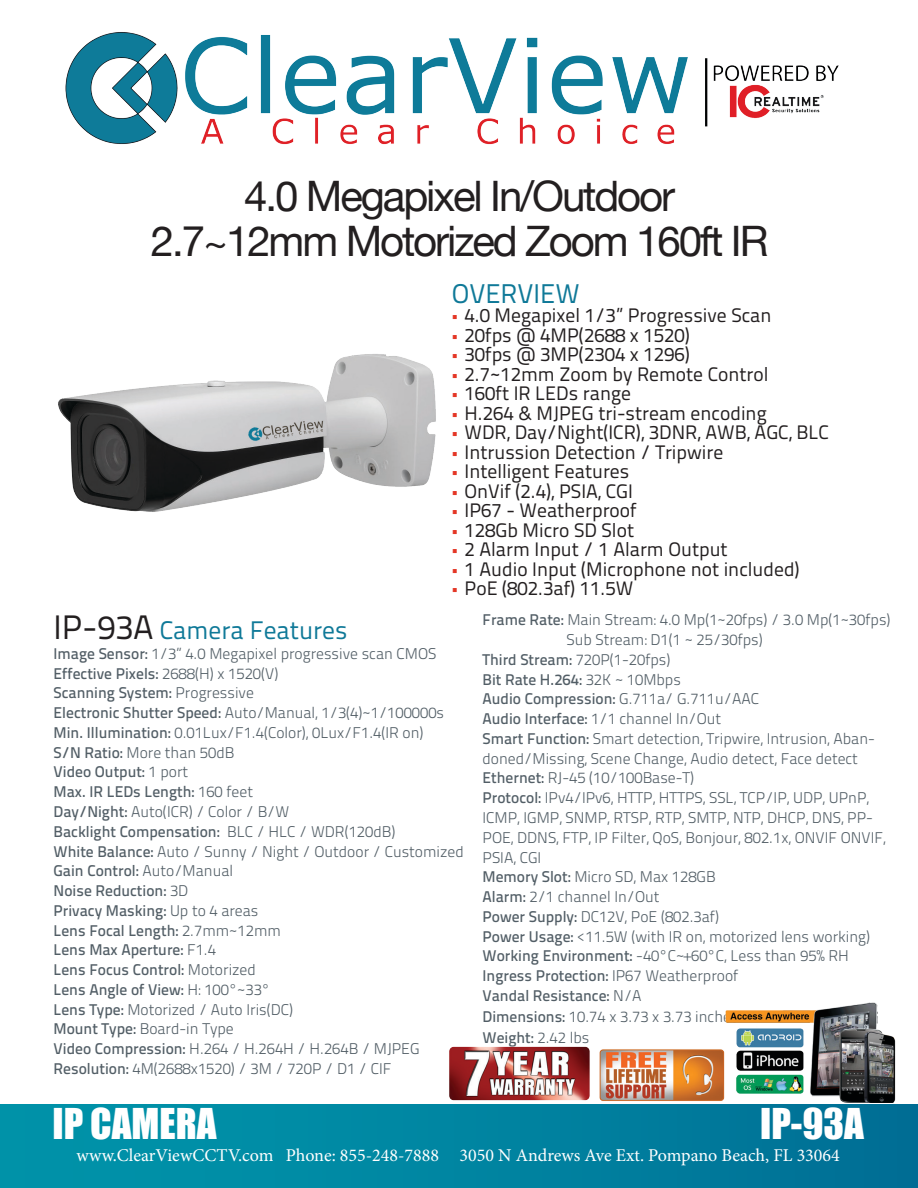
<style>
.page{position:relative;width:918px;height:1188px;background:#fff}
.page>*{position:absolute;margin:0;border:0;box-sizing:border-box;transform-origin:0 0}
.t1{font:42px/45px "Helvetica Neue";letter-spacing:-.05em;color:#231f20;text-align:center}
.t2{font:39px "Impact";color:#fff}
.t3{font:27px "Titillium Text 22 L";color:#0f7998}
.t4{font:25.35px "Titillium Text 22 L";color:#0f7998}
.t5{font:19.5px "Titillium Text 22 L";color:#231f20}
.t6{font:18px "Minion Pro";color:#fff}
.t7{font:300 15.45px/19.8px "Titillium Text 22 L";color:#525e66}
.t8{font:500 15.45px "Titillium Text 22 L";color:#525e66}
.s1{font-size:33.9px;color:#231f20}
.s2{font-weight:500}
.s3{font-weight:300}
</style>
<div class="page">
<img style="left:65px;top:32px;width:774px;height:113px">
<div style="left:0;top:1104px;width:918px;height:84px;background:linear-gradient(to right,#0097ab,#007096)"></div>
<img style="left:58px;top:354px;width:378px;height:158px">
<img style="left:725px;top:1002px;width:171px;height:100px">
<img style="left:599px;top:1047px;width:127px;height:55px">
<img style="left:449px;top:1046px;width:141px;height:55px">
<p class="t1" style="left:151px;top:173px;width:619px">4.0 Megapixel In/Outdoor<br>2.7~12mm Motorized Zoom 160ft IR</p>
<p class="t3" style="left:452px;top:273px;width:129px">OVERVIEW</p>
<p class="t5" style="left:465px;top:301px;width:309px">4.0 Megapixel 1/3” Progressive Scan</p>
<p class="t5" style="left:465px;top:321px;width:227px">20fps @ 4MP(2688 x 1520)</p>
<p class="t5" style="left:465px;top:340px;width:227px">30fps @ 3MP(2304 x 1296)</p>
<p class="t5" style="left:465px;top:360px;width:306px">2.7~12mm Zoom by Remote Control</p>
<p class="t5" style="left:465px;top:379px;width:168px">160ft IR LEDs range</p>
<p class="t5" style="left:465px;top:399px;width:304px">H.264 &amp; MJPEG tri-stream encoding</p>
<p class="t5" style="left:465px;top:418px;width:366px">WDR, Day/Night(ICR), 3DNR, AWB, AGC, BLC</p>
<p class="t5" style="left:465px;top:438px;width:260px">Intrussion Detection / Tripwire</p>
<p class="t5" style="left:465px;top:457px;width:166px">Intelligent Features</p>
<p class="t5" style="left:465px;top:477px;width:170px">OnVif (2.4), PSIA, CGI</p>
<p class="t5" style="left:465px;top:496px;width:174px">IP67 - Weatherproof</p>
<p class="t5" style="left:465px;top:516px;width:171px">128Gb Micro SD Slot</p>
<p class="t5" style="left:465px;top:535px;width:265px">2 Alarm Input / 1 Alarm Output</p>
<p class="t5" style="left:465px;top:555px;width:337px">1 Audio Input (Microphone not included)</p>
<p class="t5" style="left:465px;top:574px;width:170px">PoE (802.3af) 11.5W</p>
<p class="t4" style="left:54px;top:612px;width:296px"><span class="s1">IP-93A</span> Camera Features</p>
<p class="t7" style="left:54px;top:643px;width:384px"><span class="s2">Image Sensor:</span> 1/3” 4.0 Megapixel progressive scan CMOS</p>
<p class="t8" style="left:54px;top:662px;width:226px">Effective Pixels: <span class="s3">2688(H) x 1520(V)</span></p>
<p class="t8" style="left:54px;top:681px;width:202px">Scanning System: <span class="s3">Progressive</span></p>
<p class="t7" style="left:54px;top:702px;width:392px"><span class="s2">Electronic Shutter Speed:</span> Auto/Manual, 1/3(4)~1/100000s</p>
<p class="t7" style="left:54px;top:722px;width:372px"><span class="s2">Min. Illumination:</span> 0.01Lux/F1.4(Color), 0Lux/F1.4(IR on)</p>
<p class="t7" style="left:54px;top:742px;width:182px"><span class="s2">S/N Ratio:</span> More than 50dB</p>
<p class="t8" style="left:54px;top:760px;width:136px">Video Output: <span class="s3">1 port</span></p>
<p class="t8" style="left:54px;top:780px;width:201px">Max. IR LEDs Length: <span class="s3">160 feet</span></p>
<p class="t7" style="left:54px;top:801px;width:237px"><span class="s2">Day/Night:</span> Auto(ICR) / Color / B/W</p>
<p class="t8" style="left:54px;top:820px;width:343px">Backlight Compensation: <span class="s3">BLC / HLC / WDR(120dB)</span></p>
<p class="t7" style="left:54px;top:840px;width:412px"><span class="s2">White Balance:</span> Auto / Sunny / Night / Outdoor / Customized</p>
<p class="t8" style="left:54px;top:859px;width:181px">Gain Control: <span class="s3">Auto/Manual</span></p>
<p class="t8" style="left:54px;top:879px;width:136px">Noise Reduction: <span class="s3">3D</span></p>
<p class="t8" style="left:54px;top:899px;width:206px">Privacy Masking: <span class="s3">Up to 4 areas</span></p>
<p class="t8" style="left:54px;top:918px;width:229px">Lens Focal Length: <span class="s3">2.7mm~12mm</span></p>
<p class="t8" style="left:54px;top:938px;width:164px">Lens Max Aperture: <span class="s3">F1.4</span></p>
<p class="t8" style="left:54px;top:958px;width:204px">Lens Focus Control: <span class="s3">Motorized</span></p>
<p class="t8" style="left:54px;top:978px;width:218px">Lens Angle of View: <span class="s3">H: 100°~33°</span></p>
<p class="t7" style="left:54px;top:998px;width:241px"><span class="s2">Lens Type:</span> Motorized / Auto Iris(DC)</p>
<p class="t7" style="left:54px;top:1018px;width:182px"><span class="s2">Mount Type:</span> Board-in Type</p>
<p class="t7" style="left:54px;top:1038px;width:367px"><span class="s2">Video Compression:</span> H.264 / H.264H / H.264B / MJPEG</p>
<p class="t7" style="left:54px;top:1058px;width:339px"><span class="s2">Resolution:</span> 4M(2688x1520) / 3M / 720P / D1 / CIF</p>
<p class="t7" style="left:566px;top:609px;width:326px;text-indent:-84px"><span class="s2">Frame Rate:</span> Main Stream: 4.0 Mp(1~20fps) / 3.0 Mp(1~30fps)<br>Sub Stream: D1(1 ~ 25/30fps)</p>
<p class="t7" style="left:483px;top:649px;width:190px"><span class="s2">Third Stream:</span> 720P(1-20fps)</p>
<p class="t8" style="left:483px;top:668px;width:200px">Bit Rate H.264: <span class="s3">32K ~ 10Mbps</span></p>
<p class="t8" style="left:483px;top:687px;width:278px">Audio Compression: <span class="s3">G.711a/ G.711u/AAC</span></p>
<p class="t7" style="left:483px;top:708px;width:240px"><span class="s2">Audio Interface:</span> 1/1 channel In/Out</p>
<p class="t7" style="left:483px;top:728px;width:394px"><span class="s2">Smart Function:</span> Smart detection, Tripwire, Intrusion, Aban&shy;doned/Missing, Scene Change, Audio detect, Face detect</p>
<p class="t7" style="left:483px;top:767px;width:213px"><span class="s2">Ethernet:</span> RJ-45 (10/100Base-T)</p>
<p class="t7" style="left:483px;top:787px;width:405px"><span class="s2">Protocol:</span> IPv4/IPv6, HTTP, HTTPS, SSL, TCP/IP, UDP, UPnP, ICMP, IGMP, SNMP, RTSP, RTP, SMTP, NTP, DHCP, DNS, PP-POE, DDNS, FTP, IP Filter, QoS, Bonjour, 802.1x, ONVIF ONVIF, PSIA, CGI</p>
<p class="t7" style="left:483px;top:866px;width:235px"><span class="s2">Memory Slot:</span> Micro SD, Max 128GB</p>
<p class="t7" style="left:483px;top:886px;width:179px"><span class="s2">Alarm:</span> 2/1 channel In/Out</p>
<p class="t7" style="left:483px;top:906px;width:238px"><span class="s2">Power Supply:</span> DC12V, PoE (802.3af)</p>
<p class="t7" style="left:483px;top:925px;width:389px"><span class="s2">Power Usage:</span> &lt;11.5W (with IR on, motorized lens working)</p>
<p class="t7" style="left:483px;top:945px;width:368px"><span class="s2">Working Environment:</span> -40°C~+60°C, Less than 95% RH</p>
<p class="t8" style="left:483px;top:964px;width:257px">Ingress Protection: <span class="s3">IP67 Weatherproof</span></p>
<p class="t8" style="left:483px;top:984px;width:161px">Vandal Resistance: <span class="s3">N/A</span></p>
<p class="t7" style="left:483px;top:1006px;width:258px"><span class="s2">Dimensions:</span> 10.74 x 3.73 x 3.73 inches</p>
<p class="t8" style="left:483px;top:1026px;width:108px">Weight: <span class="s3">2.42 lbs</span></p>
<p class="t2" style="left:52px;top:1094px;width:166px">IP CAMERA</p>
<p class="t2" style="left:760px;top:1094px;width:105px">IP-93A</p>
<p class="t6" style="left:77px;top:1144px;width:765px">www.ClearViewCCTV.com Phone: 855-248-7888 3050 N Andrews Ave Ext. Pompano Beach, FL 33064</p>
</div>
